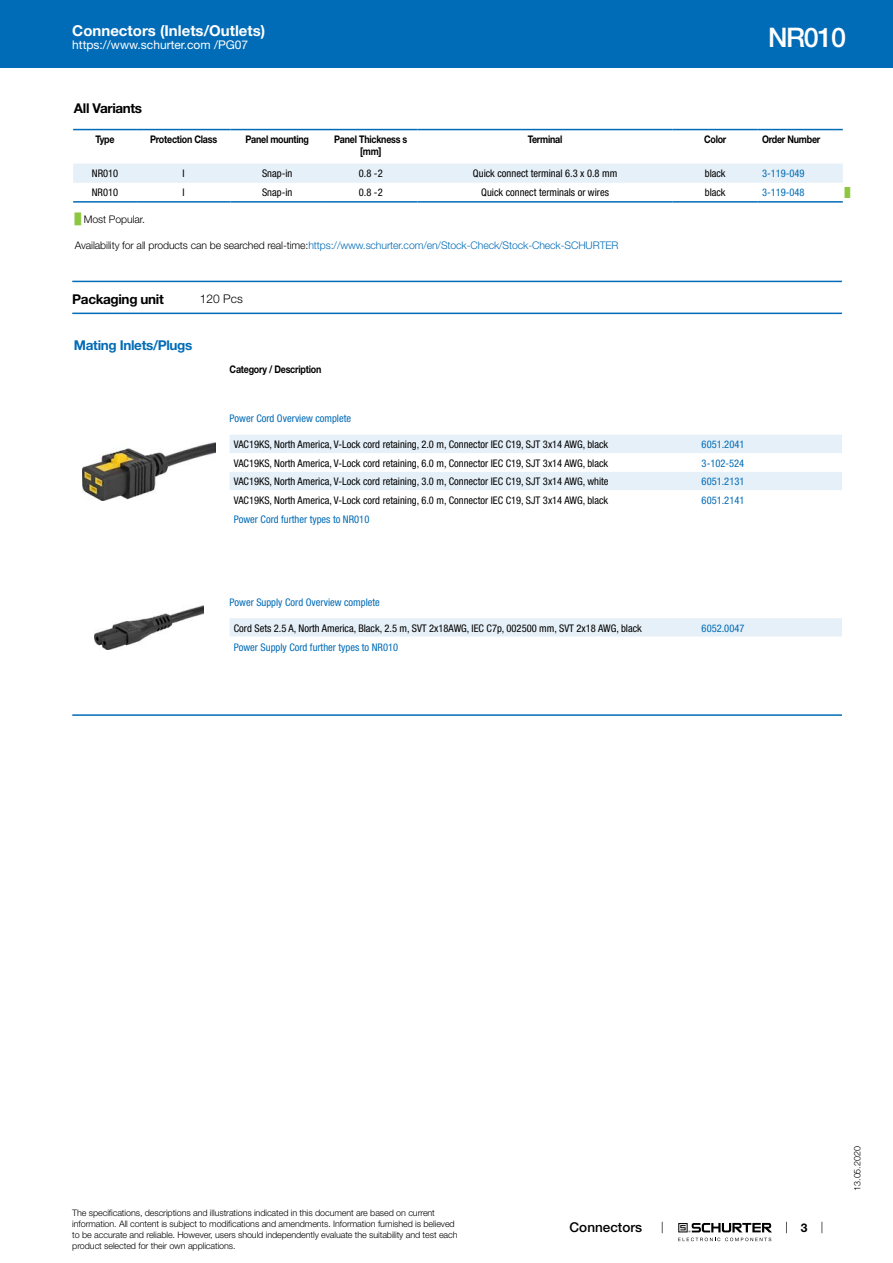
<style>
.page{position:relative;width:893px;height:1263px;background:#fff}
.page>*{position:absolute;margin:0;border:0;box-sizing:border-box;transform-origin:0 0}
.t1{font:500 27px "Helvetica Neue LT";letter-spacing:-.05em;color:#fff}
.t2{font:700 15px "Helvetica Neue LT";color:#fff}
.t3{font:700 13.5px "Helvetica Neue LT";letter-spacing:-.025em;color:#000}
.t4{font:700 13.5px "Helvetica Neue LT";letter-spacing:-.025em;color:#006bb6}
.t5{font:500 13.5px "Helvetica Neue LT";color:#000}
.t6{font:12px "Helvetica Neue LT";color:#fff}
.t7{font:300 12px "Helvetica Neue LT";color:#000}
.t8{font:700 12px "Helvetica Neue LT";color:#000}
.t9{font:condensed 10.5px "Helvetica Neue LT";color:#000}
.t10{font:condensed 10.5px "Helvetica Neue LT";color:#006bb6}
.t11{font:300 10.5px "Helvetica Neue LT";letter-spacing:-.01em;color:#006bb6}
.t12{font:700 10.5px/12.6px "Helvetica Neue LT";letter-spacing:-.025em;color:#000;text-align:center;scale:.85 1}
.t13{font:300 10.5px "Helvetica Neue LT";letter-spacing:-.01em;color:#000}
.t14{font:300 9px/10.8px "Helvetica Neue LT";letter-spacing:-.01em;color:#000}
.t15{font:9px "Arial Unicode MS";color:#8dc63f}
.s1{font-family:"Arial Unicode MS";font-weight:400;color:#8dc63f}
.s2{color:#000}
</style>
<div class="page">
<svg style="left:678px;top:1223px;width:94px;height:18px"></svg>
<div style="left:0;top:0;width:893px;height:68px;background:#006bb6"></div>
<svg style="left:73px;top:130px;width:770px;height:34px"></svg>
<div style="left:73px;top:164px;width:770px;height:19px;background:#e6f0f8"></div>
<hr style="left:73px;top:129px;width:64px;height:1px;background:#006bb6">
<hr style="left:137px;top:129px;width:93px;height:1px;background:#006bb6">
<hr style="left:230px;top:129px;width:94px;height:1px;background:#006bb6">
<hr style="left:324px;top:129px;width:94px;height:1px;background:#006bb6">
<hr style="left:418px;top:129px;width:255px;height:1px;background:#006bb6">
<hr style="left:673px;top:129px;width:85px;height:1px;background:#006bb6">
<hr style="left:758px;top:129px;width:85px;height:1px;background:#006bb6">
<hr style="left:73px;top:201px;width:64px;height:2px;background:#006bb6">
<hr style="left:137px;top:201px;width:93px;height:2px;background:#006bb6">
<hr style="left:230px;top:201px;width:94px;height:2px;background:#006bb6">
<hr style="left:324px;top:201px;width:94px;height:2px;background:#006bb6">
<hr style="left:418px;top:201px;width:255px;height:2px;background:#006bb6">
<hr style="left:673px;top:201px;width:85px;height:2px;background:#006bb6">
<hr style="left:758px;top:201px;width:85px;height:2px;background:#006bb6">
<hr style="left:72px;top:281px;width:770px;height:1px;background:#006bb6">
<hr style="left:72px;top:313px;width:770px;height:1px;background:#006bb6">
<img style="left:82px;top:443px;width:134px;height:58px">
<div style="left:230px;top:435px;width:612px;height:18px;background:#e6f0f8"></div>
<div style="left:230px;top:472px;width:612px;height:18px;background:#e6f0f8"></div>
<img style="left:94px;top:605px;width:109px;height:44px">
<div style="left:230px;top:618px;width:612px;height:19px;background:#e6f0f8"></div>
<hr style="left:72px;top:714px;width:770px;height:2px;background:#006bb6">
<h2 class="t2" style="left:72px;top:21px;width:195px">Connectors (Inlets/Outlets)</h2>
<p class="t6" style="left:72px;top:38px;width:178px">https://www.schurter.com /PG07</p>
<h1 class="t1" style="left:768px;top:21px;width:80px">NR010</h1>
<p class="t3" style="left:74px;top:99px;width:70px">All Variants</p>
<p class="t12" style="left:95px;top:133px;width:24px">Type</p>
<p class="t12" style="left:150px;top:133px;width:80px">Protection Class</p>
<p class="t12" style="left:245px;top:133px;width:76px">Panel mounting</p>
<p class="t12" style="left:334px;top:133px;width:88px">Panel Thickness s [mm]</p>
<p class="t12" style="left:528px;top:133px;width:42px">Terminal</p>
<p class="t12" style="left:704px;top:133px;width:28px">Color</p>
<p class="t12" style="left:762px;top:133px;width:70px">Order Number</p>
<p class="t9" style="left:92px;top:167px;width:28px">NR010</p>
<p class="t9" style="left:183px;top:167px;width:4px">I</p>
<p class="t9" style="left:262px;top:167px;width:32px">Snap-in</p>
<p class="t9" style="left:359px;top:167px;width:25px">0.8 -2</p>
<p class="t9" style="left:473px;top:167px;width:146px">Quick connect terminal 6.3 x 0.8 mm</p>
<p class="t9" style="left:705px;top:167px;width:22px">black</p>
<p class="t10" style="left:762px;top:167px;width:44px">3-119-049</p>
<p class="t9" style="left:92px;top:186px;width:28px">NR010</p>
<p class="t9" style="left:183px;top:186px;width:4px">I</p>
<p class="t9" style="left:262px;top:186px;width:32px">Snap-in</p>
<p class="t9" style="left:359px;top:186px;width:25px">0.8 -2</p>
<p class="t9" style="left:481px;top:186px;width:129px">Quick connect terminals or wires</p>
<p class="t9" style="left:705px;top:186px;width:22px">black</p>
<p class="t10" style="left:762px;top:186px;width:44px">3-119-048</p>
<p class="t15" style="left:845px;top:186px;width:7px">█</p>
<p class="t13" style="left:75px;top:213px;width:72px"><span class="s1">█</span> Most Popular.</p>
<p class="t11" style="left:75px;top:239px;width:545px"><span class="s2">Availability for all products can be searched real-time:</span>https://www.schurter.com/en/Stock-Check/Stock-Check-SCHURTER</p>
<p class="t3" style="left:72px;top:291px;width:93px">Packaging unit</p>
<p class="t7" style="left:200px;top:291px;width:44px">120 Pcs</p>
<p class="t4" style="left:74px;top:336px;width:120px">Mating Inlets/Plugs</p>
<p class="t12" style="left:230px;top:362px;width:109px">Category / Description</p>
<p class="t10" style="left:230px;top:412px;width:123px">Power Cord Overview complete</p>
<p class="t9" style="left:234px;top:438px;width:376px">VAC19KS, North America, V-Lock cord retaining, 2.0 m, Connector IEC C19, SJT 3x14 AWG, black</p>
<p class="t10" style="left:702px;top:438px;width:44px">6051.2041</p>
<p class="t9" style="left:234px;top:457px;width:376px">VAC19KS, North America, V-Lock cord retaining, 6.0 m, Connector IEC C19, SJT 3x14 AWG, black</p>
<p class="t10" style="left:702px;top:457px;width:44px">3-102-524</p>
<p class="t9" style="left:234px;top:475px;width:376px">VAC19KS, North America, V-Lock cord retaining, 3.0 m, Connector IEC C19, SJT 3x14 AWG, white</p>
<p class="t10" style="left:702px;top:475px;width:44px">6051.2131</p>
<p class="t9" style="left:234px;top:494px;width:376px">VAC19KS, North America, V-Lock cord retaining, 6.0 m, Connector IEC C19, SJT 3x14 AWG, black</p>
<p class="t10" style="left:702px;top:494px;width:44px">6051.2141</p>
<p class="t10" style="left:234px;top:513px;width:137px">Power Cord further types to NR010</p>
<p class="t10" style="left:230px;top:596px;width:152px">Power Supply Cord Overview complete</p>
<p class="t9" style="left:234px;top:622px;width:409px">Cord Sets 2.5 A, North America, Black, 2.5 m, SVT 2x18AWG, IEC C7p, 002500 mm, SVT 2x18 AWG, black</p>
<p class="t10" style="left:702px;top:622px;width:44px">6052.0047</p>
<p class="t10" style="left:234px;top:641px;width:166px">Power Supply Cord further types to NR010</p>
<p class="t14" style="left:72px;top:1207px;width:387px">The specifications, descriptions and illustrations indicated in this document are based on current information. All content is subject to modifications and amendments. Information furnished is believed to be accurate and reliable. However, users should independently evaluate the suitability and test each product selected for their own applications.</p>
<p class="t5" style="left:570px;top:1219px;width:74px">Connectors</p>
<p class="t8" style="left:801px;top:1220px;width:8px">3</p>
<p class="t14" style="left:852px;top:1191px;width:46px;rotate:-90deg">13.05.2020</p>
</div>
